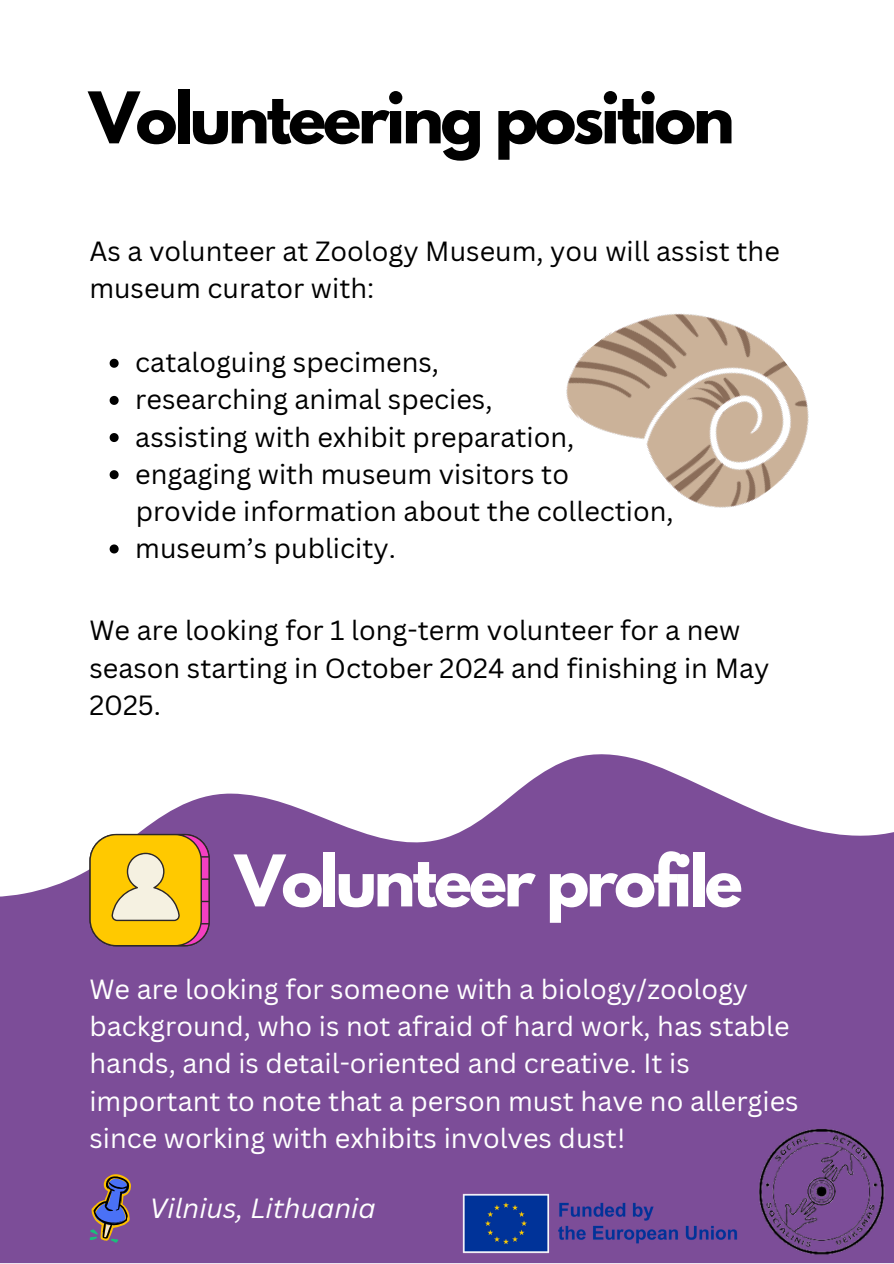
<style>
.page{position:relative;width:894px;height:1264px;background:#fff}
.page>*{position:absolute;margin:0;border:0;box-sizing:border-box;transform-origin:0 0}
.t1{font:700 63px "League Spartan";letter-spacing:-.05em;color:#000}
.t2{font:700 63px "League Spartan";letter-spacing:-.05em;color:#fff}
.t3{font:27px/37.2px "Canva Sans";color:#000}
.t4{font:27px/37.2px "Canva Sans";color:#fff}
.t5{font:italic 27px "Canva Sans";color:#fff}
</style>
<div class="page">
<svg style="left:0;top:754px;width:893px;height:509px;background:#8d64a5"></svg>
<img style="left:748px;top:1118px;width:145px;height:145px">
<svg style="left:89px;top:833px;width:121px;height:113px;background:#e5b841"></svg>
<svg style="left:89px;top:1174px;width:42px;height:68px;background:#6f5e84"></svg>
<img style="left:460px;top:1190px;width:288px;height:65px">
<img style="left:566px;top:313px;width:243px;height:195px">
<svg style="left:110px;top:359px;width:9px;height:9px"></svg>
<svg style="left:110px;top:396px;width:9px;height:9px"></svg>
<svg style="left:110px;top:433px;width:9px;height:9px"></svg>
<svg style="left:110px;top:470px;width:9px;height:9px"></svg>
<svg style="left:110px;top:544px;width:9px;height:9px"></svg>
<p class="t1" style="left:89px;top:87px;width:646px">Volunteering position</p>
<p class="t3" style="left:89px;top:232px;width:691px">As a volunteer at Zoology Museum, you will assist the museum curator with:</p>
<p class="t3" style="left:135px;top:343px;width:305px">cataloguing specimens,</p>
<p class="t3" style="left:135px;top:380px;width:358px">researching animal species,</p>
<p class="t3" style="left:135px;top:417px;width:440px">assisting with exhibit preparation,</p>
<p class="t3" style="left:135px;top:454px;width:435px">engaging with museum visitors to</p>
<p class="t3" style="left:136px;top:492px;width:539px">provide information about the collection,</p>
<p class="t3" style="left:135px;top:529px;width:262px">museum’s publicity.</p>
<p class="t3" style="left:89px;top:611px;width:681px">We are looking for 1 long-term volunteer for a new season starting in October 2024 and finishing in May<br>2025.</p>
<p class="t2" style="left:235px;top:849px;width:509px">Volunteer profile</p>
<h1 class="t4" style="left:89px;top:970px;width:710px">We are looking for someone with a biology/zoology background, who is not afraid of hard work, has stable hands, and is detail-oriented and creative. It is important to note that a person must have no allergies since working with exhibits involves dust!</h1>
<p class="t5" style="left:149px;top:1188px;width:228px">Vilnius, Lithuania</p>
</div>
